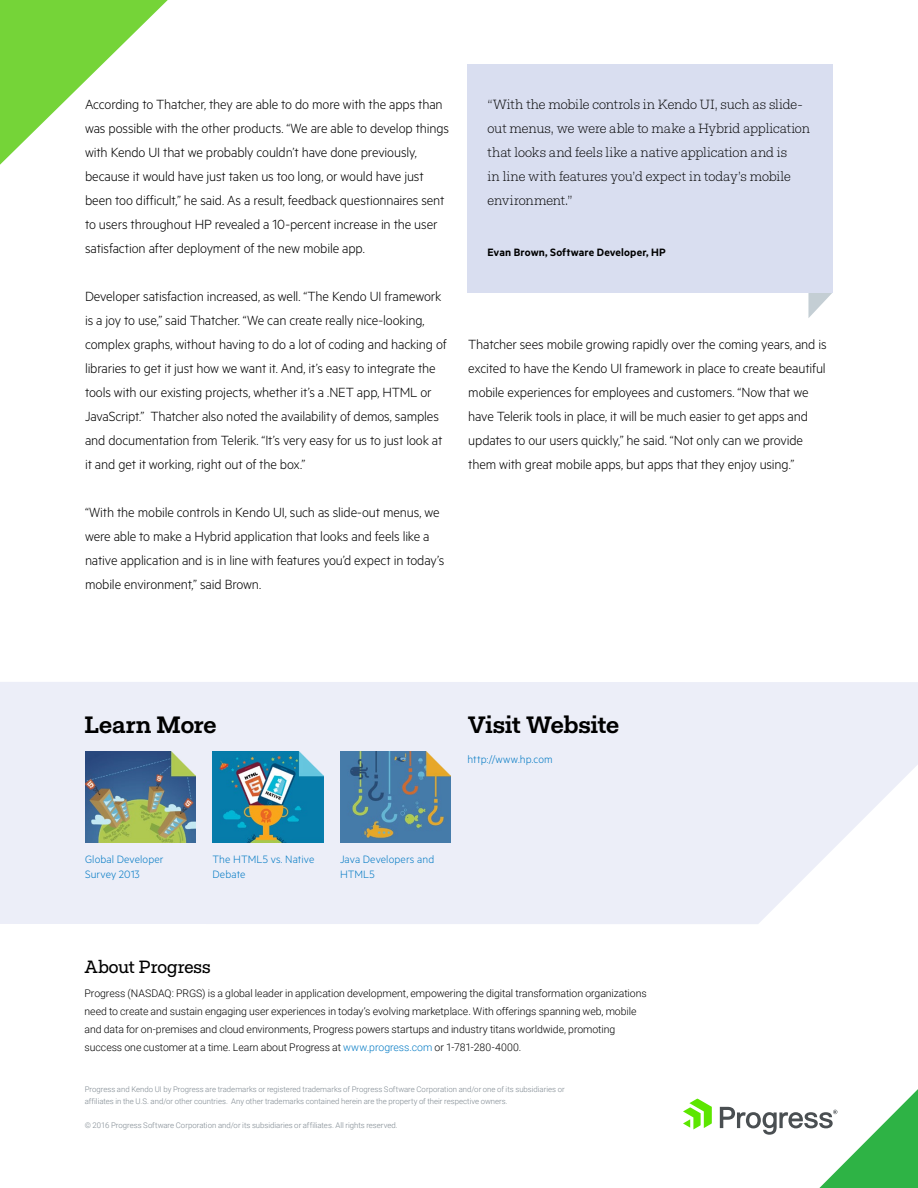
<style>
.page{position:relative;width:918px;height:1188px;background:#fff}
.page>*{position:absolute;margin:0;border:0;box-sizing:border-box;transform-origin:0 0}
.t1{font:600 24px "Fakt Slab Pro";letter-spacing:-.01em;color:#000}
.t2{font:18px "Fakt Slab Pro";color:#000}
.t3{font:300 15px/24px "Metric";letter-spacing:-.01em;color:#000}
.t4{font:300 13.5px/24px "Fakt Slab Pro";letter-spacing:-.01em;color:#000}
.t5{font:300 12px/14.4px "Metric";letter-spacing:.01em;color:#037ac4}
.t6{font:600 12px "Metric";letter-spacing:.01em;color:#000}
.t7{font:300 10.5px/18px "Roboto";letter-spacing:-.005em;color:#000}
.t8{font:300 7.8px/12px "Roboto";color:#7d878f}
.s1{color:#037ac4}
</style>
<div class="page">
<svg style="left:0;top:0;width:168px;height:165px"></svg>
<div style="left:0;top:682px;width:918px;height:242px;background:#eceef8"></div>
<svg style="left:683px;top:1099px;width:29px;height:30px"></svg>
<svg style="left:720px;top:1089px;width:198px;height:99px"></svg>
<svg style="left:808px;top:293px;width:24px;height:25px"></svg>
<div style="left:467px;top:64px;width:366px;height:229px;background:#d9def0"></div>
<img style="left:85px;top:751px;width:111px;height:92px">
<img style="left:213px;top:751px;width:110px;height:92px">
<img style="left:340px;top:751px;width:110px;height:92px">
<p class="t3" style="left:85px;top:92px;width:366px">According to Thatcher, they are able to do more with the apps than was possible with the other products. “We are able to develop things with Kendo UI that we probably couldn’t have done previously, because it would have just taken us too long, or would have just been too difficult,” he said. As a result, feedback questionnaires sent to users throughout HP revealed a 10-percent increase in the user satisfaction after deployment of the new mobile app.</p>
<p class="t3" style="left:85px;top:284px;width:363px">Developer satisfaction increased, as well. “The Kendo UI framework is a joy to use,” said Thatcher. “We can create really nice-looking, complex graphs, without having to do a lot of coding and hacking of libraries to get it just how we want it. And, it’s easy to integrate the tools with our existing projects, whether it’s a .NET app, HTML or JavaScript.” Thatcher also noted the availability of demos, samples and documentation from Telerik. “It’s very easy for us to just look at it and get it working, right out of the box.”</p>
<p class="t3" style="left:85px;top:500px;width:361px">“With the mobile controls in Kendo UI, such as slide-out menus, we were able to make a Hybrid application that looks and feels like a native application and is in line with features you’d expect in today’s mobile environment,” said Brown.</p>
<p class="t4" style="left:488px;top:92px;width:324px">“With the mobile controls in Kendo UI, such as slide&shy;out menus, we were able to make a Hybrid application that looks and feels like a native application and is<br>in line with features you’d expect in today’s mobile environment.”</p>
<p class="t6" style="left:488px;top:245px;width:180px">Evan Brown, Software Developer, HP</p>
<p class="t3" style="left:468px;top:332px;width:360px">Thatcher sees mobile growing rapidly over the coming years, and is excited to have the Kendo UI framework in place to create beautiful mobile experiences for employees and customers. “Now that we have Telerik tools in place, it will be much easier to get apps and updates to our users quickly,” he said. “Not only can we provide them with great mobile apps, but apps that they enjoy using.”</p>
<h1 class="t1" style="left:84px;top:709px;width:134px">Learn More</h1>
<h1 class="t1" style="left:468px;top:709px;width:153px">Visit Website</h1>
<p class="t5" style="left:467px;top:752px;width:87px">http://www.hp.com</p>
<p class="t5" style="left:85px;top:852px;width:80px">Global Developer<br>Survey 2013</p>
<p class="t5" style="left:213px;top:852px;width:103px">The HTML5 vs. Native<br>Debate</p>
<p class="t5" style="left:340px;top:852px;width:96px">Java Developers and<br>HTML5</p>
<p class="t2" style="left:85px;top:955px;width:128px">About Progress</p>
<p class="t7" style="left:85px;top:984px;width:564px">Progress (NASDAQ: PRGS) is a global leader in application development, empowering the digital transformation organizations need to create and sustain engaging user experiences in today’s evolving marketplace. With offerings spanning web, mobile and data for on-premises and cloud environments, Progress powers startups and industry titans worldwide, promoting success one customer at a time. Learn about Progress at <span class="s1">www.progress.com</span> or 1-781-280-4000.</p>
<p class="t8" style="left:85px;top:1083px;width:481px">Progress and Kendo UI by Progress are trademarks or registered trademarks of Progress Software Corporation and/or one of its subsidiaries or affiliates in the U.S. and/or other countries. Any other trademarks contained herein are the property of their respective owners.</p>
<p class="t8" style="left:85px;top:1119px;width:315px">© 2016 Progress Software Corporation and/or its subsidiaries or affiliates. All rights reserved.</p>
</div>
